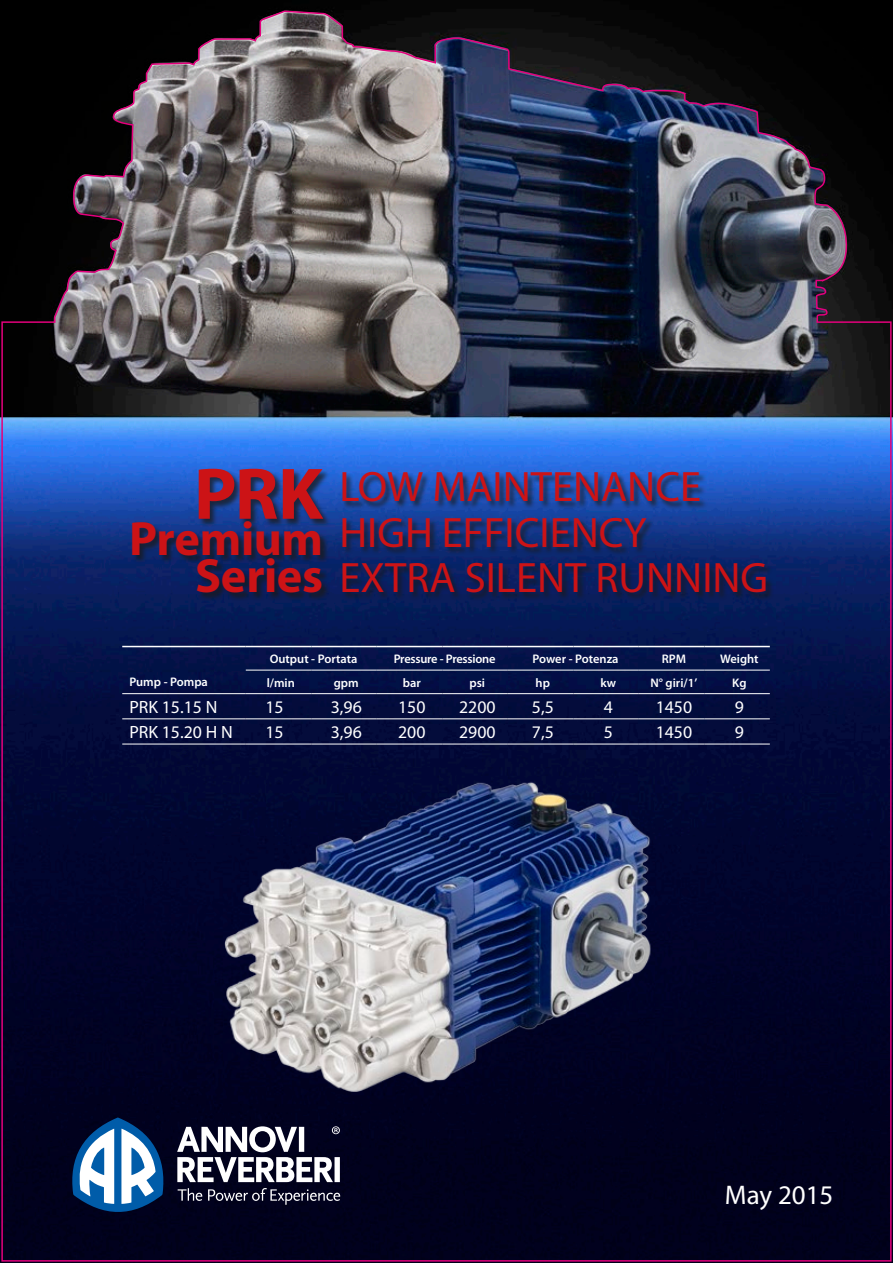
<style>
.page{position:relative;width:893px;height:1263px;background:#fff}
.page>*{position:absolute;margin:0;border:0;box-sizing:border-box;transform-origin:0 0}
.t1{font:700 73.65px "Myriad Pro";color:#cc1316}
.t2{font:700 48.3px/36.6px "Myriad Pro";letter-spacing:-.005em;color:#cc1316;text-align:right}
.t3{font:42.75px/45.3px "Myriad Pro";color:#cc1316}
.t4{font:27px "Myriad Pro";color:#fff}
.t5{font:17.85px "Myriad Pro";color:#fff}
.t6{font:600 12.45px "Myriad Pro";color:#fff}
.t7{font:600 12.45px "Myriad Pro";letter-spacing:-.02em;color:#fff}
</style>
<div class="page">
<img style="left:1px;top:0;width:891px;height:1262px">
<h1 class="t1" style="left:194px;top:453px;width:131px">PRK</h1>
<h2 class="t2" style="left:129px;top:521px;width:195px">Premium<br>Series</h2>
<h3 class="t3" style="left:339px;top:465px;width:430px">LOW MAINTENANCE<br>HIGH EFFICIENCY<br>EXTRA SILENT RUNNING</h3>
<p class="t6" style="left:129px;top:675px;width:80px">Pump - Pompa</p>
<p class="t6" style="left:270px;top:652px;width:89px">Output - Portata</p>
<p class="t7" style="left:394px;top:652px;width:103px">Pressure - Pressione</p>
<p class="t6" style="left:533px;top:652px;width:88px">Power - Potenza</p>
<p class="t6" style="left:662px;top:652px;width:26px">RPM</p>
<p class="t6" style="left:720px;top:652px;width:40px">Weight</p>
<p class="t6" style="left:267px;top:675px;width:30px">l/min</p>
<p class="t6" style="left:334px;top:675px;width:26px">gpm</p>
<p class="t6" style="left:403px;top:675px;width:20px">bar</p>
<p class="t6" style="left:469px;top:675px;width:17px">psi</p>
<p class="t6" style="left:536px;top:675px;width:16px">hp</p>
<p class="t6" style="left:600px;top:675px;width:17px">kw</p>
<p class="t6" style="left:650px;top:675px;width:48px">N° giri/1’</p>
<p class="t6" style="left:732px;top:675px;width:16px">Kg</p>
<h3 class="t5" style="left:129px;top:697px;width:90px">PRK 15.15 N</h3>
<h3 class="t5" style="left:265px;top:697px;width:20px">15</h3>
<h3 class="t5" style="left:331px;top:697px;width:33px">3,96</h3>
<h3 class="t5" style="left:398px;top:697px;width:29px">150</h3>
<h3 class="t5" style="left:459px;top:697px;width:38px">2200</h3>
<h3 class="t5" style="left:532px;top:697px;width:23px">5,5</h3>
<h3 class="t5" style="left:604px;top:697px;width:11px">4</h3>
<h3 class="t5" style="left:656px;top:697px;width:38px">1450</h3>
<h3 class="t5" style="left:735px;top:697px;width:11px">9</h3>
<h3 class="t5" style="left:129px;top:722px;width:105px">PRK 15.20 H N</h3>
<h3 class="t5" style="left:265px;top:722px;width:20px">15</h3>
<h3 class="t5" style="left:331px;top:722px;width:33px">3,96</h3>
<h3 class="t5" style="left:398px;top:722px;width:29px">200</h3>
<h3 class="t5" style="left:459px;top:722px;width:38px">2900</h3>
<h3 class="t5" style="left:532px;top:722px;width:23px">7,5</h3>
<h3 class="t5" style="left:604px;top:722px;width:11px">5</h3>
<h3 class="t5" style="left:656px;top:722px;width:38px">1450</h3>
<h3 class="t5" style="left:735px;top:722px;width:11px">9</h3>
<h3 class="t4" style="left:725px;top:1180px;width:110px">May 2015</h3>
</div>
